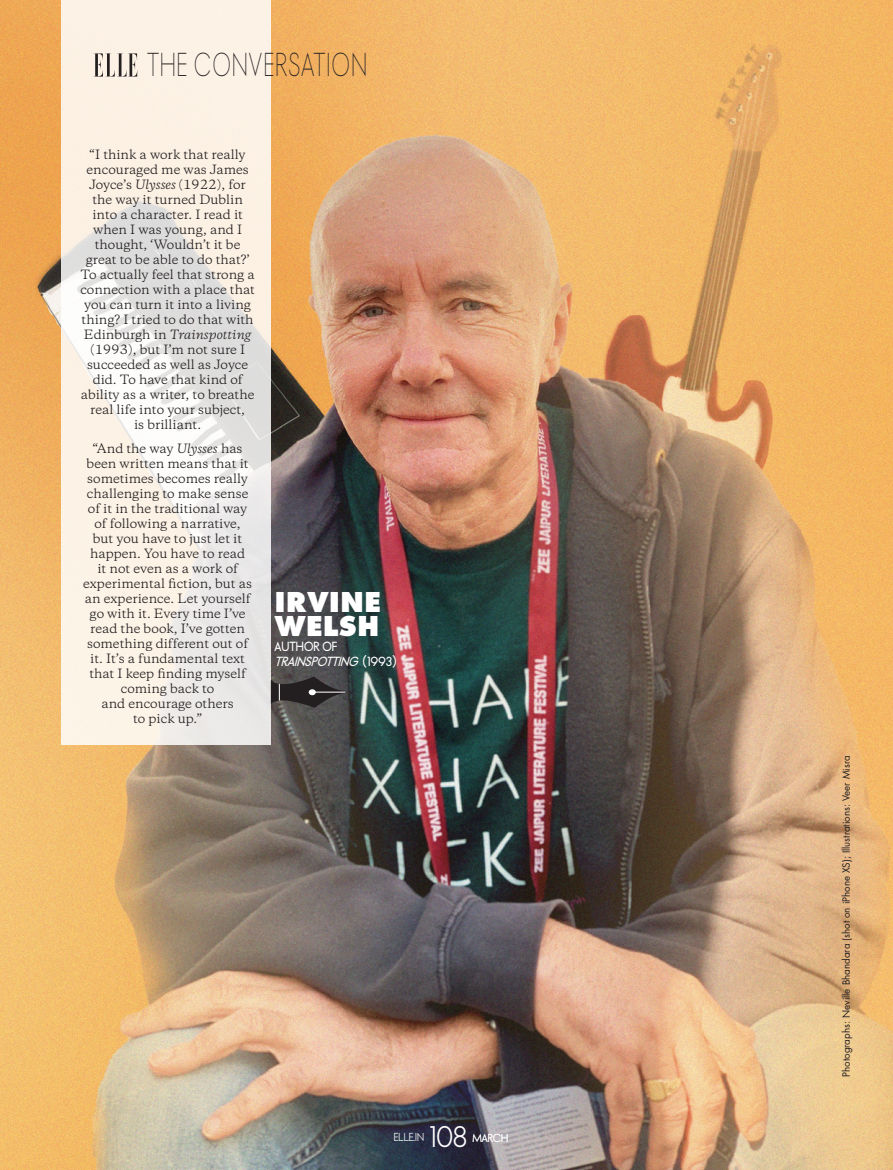
<style>
.page{position:relative;width:893px;height:1170px;background:#fff}
.page>*{position:absolute;margin:0;border:0;box-sizing:border-box;transform-origin:0 0}
.t1{font:300 30px "Elle Nova C";letter-spacing:.07em;color:#231f20;scale:.75 1}
.t2{font:900 30px/24px "Elle Gabor Std";color:#fff}
.t3{font:500 27px "Elle Nova C";color:#fff}
.t4{font:12px/15px "Copernicus";color:#231f20;text-align:center}
.t5{font:600 12px/15px "Elle Nova C";color:#fff}
.t6{font:500 10.5px "Elle Nova C";color:#fff}
.t7{font:9.75px "Futura";color:#231f20}
.s1{font-style:italic}
</style>
<div class="page">
<img style="left:0;top:0;width:893px;height:1169px">
<svg style="left:61px;top:0;width:210px;height:744px;background:#f4eee6"></svg>
<svg style="left:271px;top:676px;width:74px;height:31px;background:#3f3c3d"></svg>
<svg style="left:94px;top:53px;width:43px;height:24px"></svg>
<h1 class="t1" style="left:147px;top:49px;width:294px">THE CONVERSATION</h1>
<p class="t4" style="left:80px;top:147px;width:176px">“I think a work that really encouraged me was James<br>Joyce’s <span class="s1">Ulysses</span> (1922), for the way it turned Dublin into a character. I read it when I was young, and I thought, ‘Wouldn’t it be great to be able to do that?’<br>To actually feel that strong a connection with a place that you can turn it into a living thing? I tried to do that with<br>Edinburgh in <span class="s1">Trainspotting </span>(1993), but I’m not sure I succeeded as well as Joyce did. To have that kind of ability as a writer, to breathe real life into your subject,<br>is brilliant.</p>
<p class="t4" style="left:83px;top:441px;width:170px">“And the way <span class="s1">Ulysses</span> has been written means that it sometimes becomes really challenging to make sense of it in the traditional way of following a narrative, but you have to just let it happen. You have to read<br>it not even as a work of experimental fiction, but as an experience. Let yourself go with it. Every time I’ve read the book, I’ve gotten something different out of it. It’s a fundamental text that I keep finding myself coming back to<br>and encourage others<br>to pick up.”</p>
<h1 class="t2" style="left:274px;top:589px;width:108px">IRVINE<br>WELSH</h1>
<p class="t5" style="left:274px;top:639px;width:124px">AUTHOR OF<br><span class="s1">TRAINSPOTTING</span> ( 1 9 9 3 )</p>
<p class="t6" style="left:394px;top:1131px;width:32px">ELLE.IN</p>
<h2 class="t3" style="left:430px;top:1121px;width:39px">108</h2>
<p class="t6" style="left:472px;top:1132px;width:37px">MARCH</p>
<p class="t7" style="left:839px;top:1076px;width:323px;rotate:-90deg">Photographs: Neville Bhandara (shot on iPhone XS); Illustrations: Veer Misra</p>
</div>
